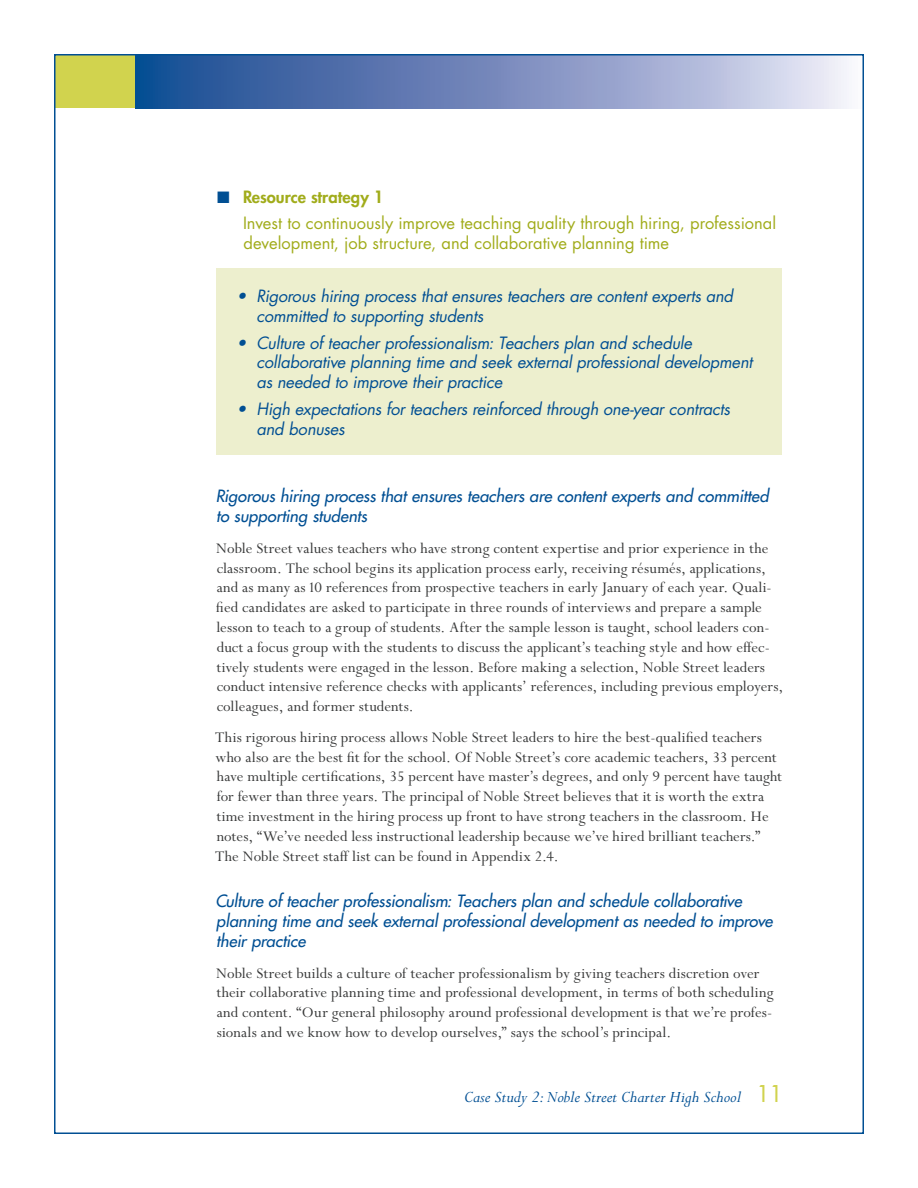
<style>
.page{position:relative;width:918px;height:1188px;background:#fff}
.page>*{position:absolute;margin:0;border:0;box-sizing:border-box;transform-origin:0 0}
.t1{font:italic 18px "Perpetua Std";color:#014f93}
.t2{font:16.5px/19.8px "Perpetua Std";letter-spacing:.005em;color:#363737}
.t3{font:italic 16.5px/19.8px "Futura Std";letter-spacing:-.015em;color:#014f93}
.t4{font:italic 500 16.5px/19.8px "Futura Std";color:#014f93}
.t5{font:16.5px/26.5px "Futura Std";color:#a1ac1b}
.s1{color:#014f93}
.s2{font-weight:800}
.s3{font-family:"Futura Std";font-weight:500;font-style:normal;font-size:22.5px;color:#d1d34e}
</style>
<div class="page">
<svg style="left:135px;top:57px;width:712px;height:51px;background:#7990bf"></svg>
<div style="left:54px;top:54px;width:81px;height:54px;background:#d1d34e"></div>
<div style="left:216px;top:268px;width:566px;height:187px;background:#edefce"></div>
<p class="t5" style="left:243px;top:183px;width:535px;text-indent:-26px"><span class="s1">■</span> <span class="s2">Resource strategy 1<br></span>Invest to continuously improve teaching quality through hiring, professional</p>
<p class="t5" style="left:244px;top:230px;width:427px">development, job structure, and collaborative planning time</p>
<p class="t3" style="left:256px;top:287px;width:478px;text-indent:-20px">• Rigorous hiring process that ensures teachers are content experts and committed to supporting students</p>
<p class="t3" style="left:256px;top:333px;width:497px;text-indent:-20px">• Culture of teacher professionalism: Teachers plan and schedule collaborative planning time and seek external professional development as needed to improve their practice</p>
<p class="t3" style="left:257px;top:399px;width:475px;text-indent:-20px">• High expectations for teachers reinforced through one-year contracts and bonuses</p>
<p class="t4" style="left:216px;top:487px;width:554px">Rigorous hiring process that ensures teachers are content experts and committed to supporting students</p>
<p class="t2" style="left:216px;top:539px;width:569px">Noble Street values teachers who have strong content expertise and prior experience in the classroom. The school begins its application process early, receiving résumés, applications, and as many as 10 references from prospective teachers in early January of each year. Quali&shy;fied candidates are asked to participate in three rounds of interviews and prepare a sample lesson to teach to a group of students. After the sample lesson is taught, school leaders con&shy;duct a focus group with the students to discuss the applicant’s teaching style and how effec&shy;tively students were engaged in the lesson. Before making a selection, Noble Street leaders conduct intensive reference checks with applicants’ references, including previous employers, colleagues, and former students.</p>
<p class="t2" style="left:215px;top:728px;width:568px">This rigorous hiring process allows Noble Street leaders to hire the best-qualified teachers who also are the best fit for the school. Of Noble Street’s core academic teachers, 33 percent have multiple certifications, 35 percent have master’s degrees, and only 9 percent have taught for fewer than three years. The principal of Noble Street believes that it is worth the extra time investment in the hiring process up front to have strong teachers in the classroom. He notes, “We’ve needed less instructional leadership because we’ve hired brilliant teachers.” The Noble Street staff list can be found in Appendix 2.4.</p>
<p class="t4" style="left:215px;top:892px;width:559px">Culture of teacher professionalism: Teachers plan and schedule collaborative planning time and seek external professional development as needed to improve their practice</p>
<p class="t2" style="left:216px;top:964px;width:559px">Noble Street builds a culture of teacher professionalism by giving teachers discretion over their collaborative planning time and professional development, in terms of both scheduling and content. “Our general philosophy around professional development is that we’re profes&shy;sionals and we know how to develop ourselves,” says the school’s principal.</p>
<p class="t1" style="left:464px;top:1087px;width:320px">Case Study 2: Noble Street Charter High School <span class="s3">11</span></p>
</div>
